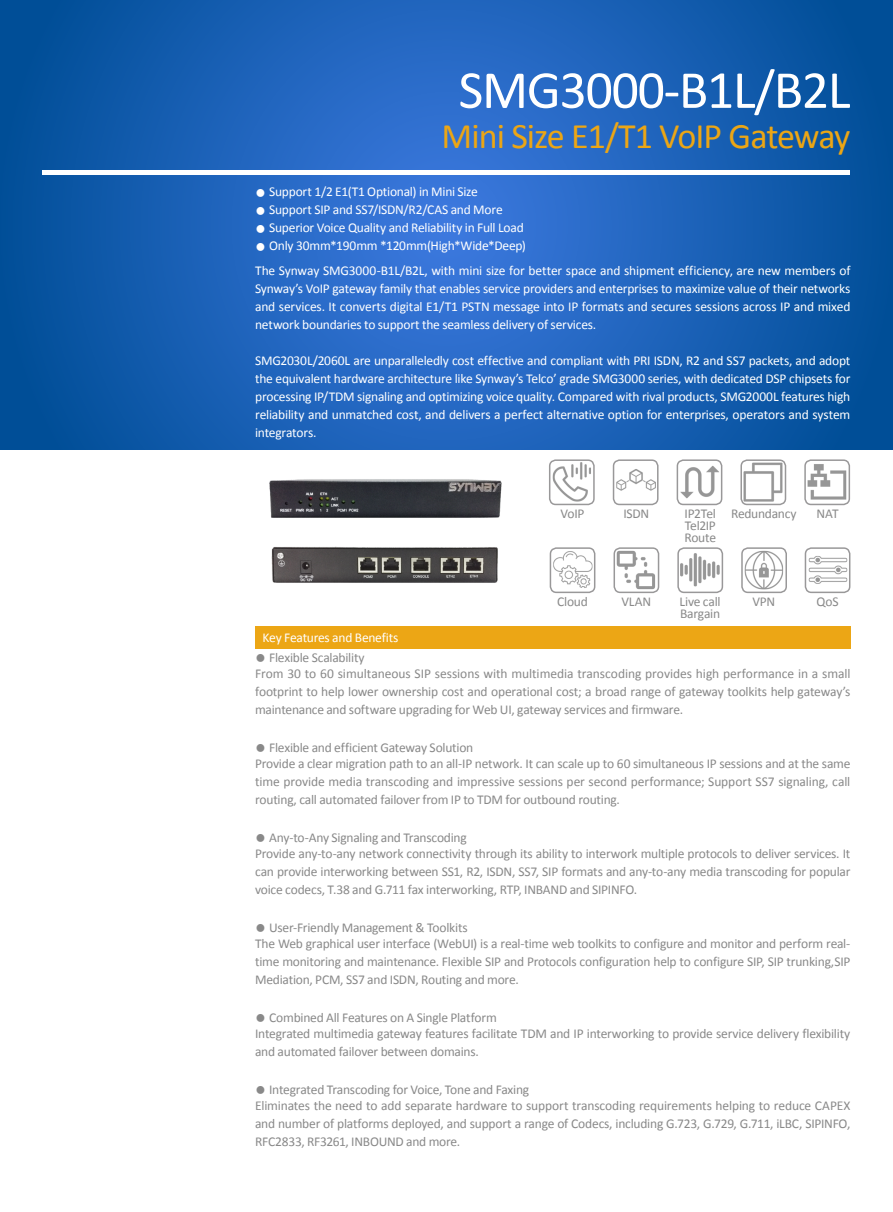
<style>
.page{position:relative;width:893px;height:1212px;background:#fff}
.page>*{position:absolute;margin:0;border:0;box-sizing:border-box;transform-origin:0 0}
.t1{font:54px "Calibri";letter-spacing:-.025em;color:#fff}
.t2{font:36px "Calibri";letter-spacing:-.025em;color:#eca615}
.t3{font:13.5px/15.8px "Calibri";letter-spacing:-.015em;color:#898989}
.t4{font:13.5px/18px "Calibri";letter-spacing:-.015em;color:#fff;text-align:justify}
.s1{font-size:18px}
</style>
<div class="page">
<div style="left:255px;top:626px;width:595px;height:22px;background:#eca615"></div>
<svg style="left:0;top:0;width:893px;height:449px;background:#1a60b6"></svg>
<hr style="left:43px;top:170px;width:807px;height:4px;background:#fff">
<div style="left:677px;top:547px;width:46px;height:46px;border:2px solid #999899;border-radius:6px"></div>
<div style="left:550px;top:547px;width:45px;height:46px;border:2px solid #999899;border-radius:6px"></div>
<div style="left:613px;top:547px;width:46px;height:46px;border:2px solid #999899;border-radius:6px"></div>
<div style="left:741px;top:547px;width:46px;height:46px;border:2px solid #999899;border-radius:6px"></div>
<div style="left:805px;top:547px;width:45px;height:46px;border:2px solid #999899;border-radius:6px"></div>
<img style="left:552px;top:549px;width:42px;height:42px">
<img style="left:807px;top:462px;width:40px;height:38px">
<img style="left:552px;top:462px;width:40px;height:40px">
<img style="left:807px;top:549px;width:42px;height:42px">
<img style="left:615px;top:549px;width:42px;height:42px">
<img style="left:743px;top:549px;width:42px;height:42px">
<div style="left:677px;top:459px;width:45px;height:46px;border:2px solid #999899;border-radius:6px"></div>
<div style="left:549px;top:459px;width:46px;height:46px;border:2px solid #999899;border-radius:6px"></div>
<div style="left:613px;top:459px;width:45px;height:46px;border:2px solid #999899;border-radius:6px"></div>
<div style="left:740px;top:459px;width:46px;height:46px;border:2px solid #999899;border-radius:6px"></div>
<div style="left:804px;top:459px;width:46px;height:46px;border:2px solid #999899;border-radius:6px"></div>
<img style="left:615px;top:461px;width:42px;height:41px">
<img style="left:678px;top:461px;width:42px;height:42px">
<img style="left:742px;top:461px;width:42px;height:42px">
<img style="left:679px;top:549px;width:42px;height:42px">
<img style="left:271px;top:546px;width:227px;height:37px">
<img style="left:269px;top:479px;width:233px;height:39px">
<h1 class="t1" style="left:458px;top:56px;width:393px">SMG3000-B1L/B2L</h1>
<h2 class="t2" style="left:441px;top:114px;width:410px">Mini Size E1/T1 VoIP Gateway</h2>
<p class="t4" style="left:255px;top:183px;width:224px"><span class="s1">●</span> Support 1/2 E1(T1 Optional) in Mini Size</p>
<p class="t4" style="left:255px;top:201px;width:249px"><span class="s1">●</span> Support SIP and SS7/ISDN/R2/CAS and More</p>
<p class="t4" style="left:255px;top:219px;width:270px"><span class="s1">●</span> Superior Voice Quality and Reliability in Full Load</p>
<p class="t4" style="left:255px;top:237px;width:272px"><span class="s1">●</span> Only 30mm*190mm *120mm(High*Wide*Deep)</p>
<p class="t4" style="left:255px;top:261px;width:597px">The Synway SMG3000-B1L/B2L, with mini size for better space and shipment efficiency, are new members of Synway’s VoIP gateway family that enables service providers and enterprises to maximize value of their networks and services. It converts digital E1/T1 PSTN message into IP formats and secures sessions across IP and mixed network boundaries to support the seamless delivery of services.</p>
<p class="t4" style="left:255px;top:351px;width:597px">SMG2030L/2060L are unparalleledly cost effective and compliant with PRI ISDN, R2 and SS7 packets, and adopt the equivalent hardware architecture like Synway’s Telco’ grade SMG3000 series, with dedicated DSP chipsets for processing IP/TDM signaling and optimizing voice quality. Compared with rival products, SMG2000L features high reliability and unmatched cost, and delivers a perfect alternative option for enterprises, operators and system integrators.</p>
<p class="t3" style="left:561px;top:506px;width:26px">VoIP</p>
<p class="t3" style="left:623px;top:506px;width:27px">ISDN</p>
<p class="t3" style="left:684px;top:508px;width:33px;line-height:12px;text-align:justify">IP2Tel Tel2IP Route</p>
<p class="t3" style="left:731px;top:506px;width:67px">Redundancy</p>
<p class="t3" style="left:817px;top:506px;width:23px">NAT</p>
<p class="t3" style="left:557px;top:593px;width:32px">Cloud</p>
<p class="t3" style="left:752px;top:593px;width:24px">VPN</p>
<p class="t3" style="left:817px;top:593px;width:24px">QoS</p>
<p class="t3" style="left:621px;top:593px;width:31px">VLAN</p>
<p class="t3" style="left:680px;top:595px;width:43px;line-height:12px">Live call<br>Bargain</p>
<p class="t4" style="left:263px;top:628px;width:137px">Key Features and Benefits</p>
<p class="t3" style="left:255px;top:649px;width:597px"><span class="s1">●</span> Flexible Scalability<br>From 30 to 60 simultaneous SIP sessions with multimedia transcoding provides high performance in a small</p>
<p class="t3" style="left:255px;top:682px;width:597px;line-height:18px">footprint to help lower ownership cost and operational cost; a broad range of gateway toolkits help gateway’s maintenance and software upgrading for Web UI, gateway services and firmware.</p>
<p class="t3" style="left:255px;top:739px;width:597px"><span class="s1">●</span> Flexible and efficient Gateway Solution<br>Provide a clear migration path to an all-IP network. It can scale up to 60 simultaneous IP sessions and at the same</p>
<p class="t3" style="left:255px;top:772px;width:597px;line-height:18px">time provide media transcoding and impressive sessions per second performance; Support SS7 signaling, call routing, call automated failover from IP to TDM for outbound routing.</p>
<p class="t3" style="left:255px;top:829px;width:597px"><span class="s1">●</span> Any-to-Any Signaling and Transcoding<br>Provide any-to-any network connectivity through its ability to interwork multiple protocols to deliver services. It</p>
<p class="t3" style="left:255px;top:862px;width:597px;line-height:18px">can provide interworking between SS1, R2, ISDN, SS7, SIP formats and any-to-any media transcoding for popular voice codecs, T.38 and G.711 fax interworking, RTP, INBAND and SIPINFO.</p>
<p class="t3" style="left:255px;top:919px;width:597px"><span class="s1">●</span> User-Friendly Management &amp; Toolkits<br>The Web graphical user interface (WebUI) is a real-time web toolkits to configure and monitor and perform real-</p>
<p class="t3" style="left:255px;top:952px;width:597px;line-height:18px">time monitoring and maintenance. Flexible SIP and Protocols configuration help to configure SIP, SIP trunking,SIP<br>Mediation, PCM, SS7 and ISDN, Routing and more.</p>
<p class="t3" style="left:255px;top:1009px;width:597px"><span class="s1">●</span> Combined All Features on A Single Platform<br>Integrated multimedia gateway features facilitate TDM and IP interworking to provide service delivery flexibility</p>
<p class="t3" style="left:255px;top:1043px;width:225px">and automated failover between domains.</p>
<p class="t3" style="left:255px;top:1081px;width:597px"><span class="s1">●</span> Integrated Transcoding for Voice, Tone and Faxing<br>Eliminates the need to add separate hardware to support transcoding requirements helping to reduce CAPEX</p>
<p class="t3" style="left:255px;top:1114px;width:597px;line-height:18px">and number of platforms deployed, and support a range of Codecs, including G.723, G.729, G.711, iLBC, SIPINFO,<br>RFC2833, RF3261, INBOUND and more.</p>
</div>
